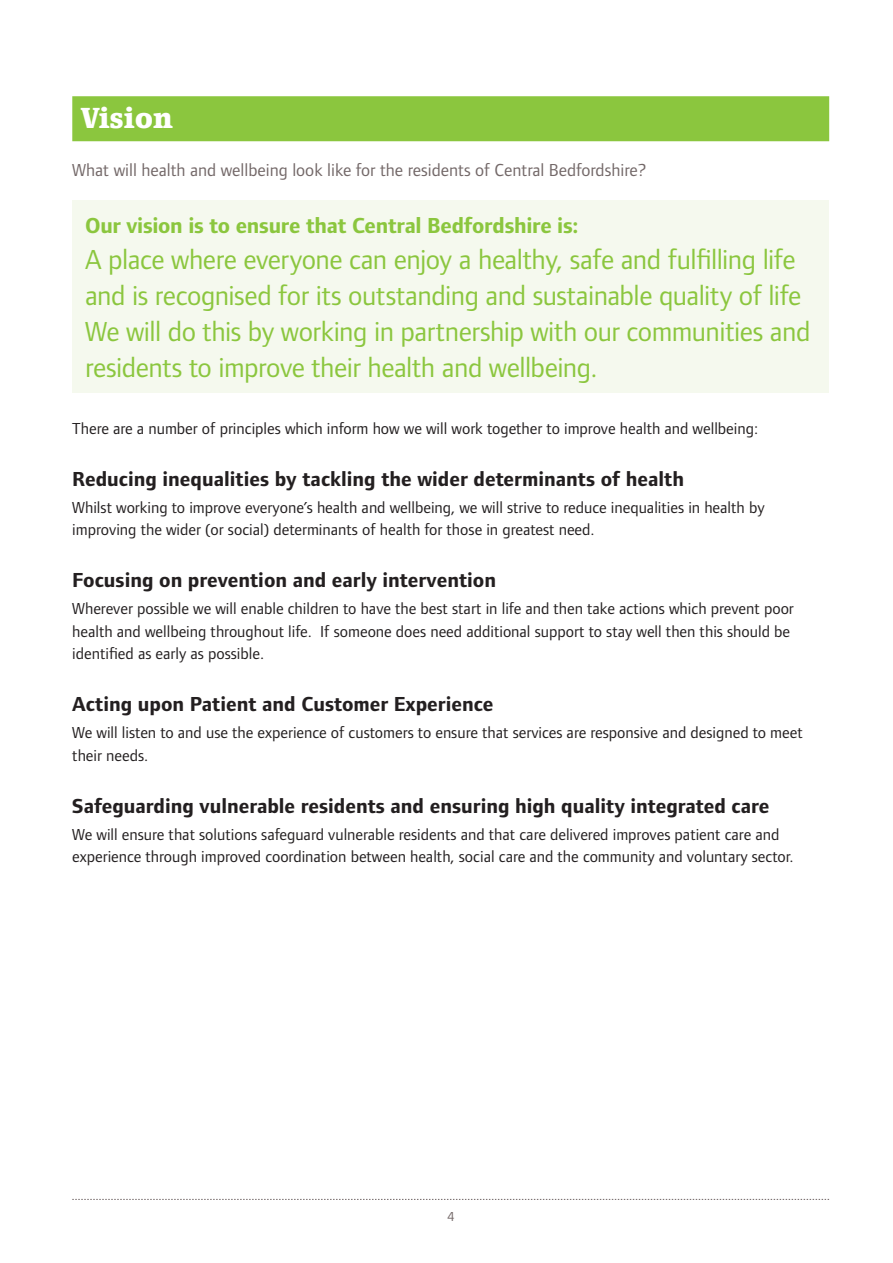
<style>
.page{position:relative;width:893px;height:1263px;background:#fff}
.page>*{position:absolute;margin:0;border:0;box-sizing:border-box;transform-origin:0 0}
.t1{font:28.5px/36px "Foundry Form Sans";letter-spacing:-.015em;color:#8bc63e}
.t2{font:700 28.5px "Page Serif";color:#fff}
.t3{font:700 22.5px "Foundry Form Sans";letter-spacing:-.01em;color:#8bc63e}
.t4{font:700 21px "Foundry Form Sans";color:#231f20}
.t5{font:18px "Foundry Form Sans";color:#736868}
.t6{font:16.5px/22.5px "Foundry Form Sans";color:#231f20}
.t7{font:13.5px "Foundry Form Sans";color:#736868}
</style>
<div class="page">
<svg style="left:72px;top:1199px;width:757px;height:1px"></svg>
<div style="left:72px;top:201px;width:757px;height:192px;background:#f5f9ee"></div>
<div style="left:72px;top:96px;width:757px;height:45px;background:#8bc63e"></div>
<h1 class="t2" style="left:81px;top:101px;width:94px">Vision</h1>
<p class="t5" style="left:72px;top:160px;width:576px">What will health and wellbeing look like for the residents of Central Bedfordshire?</p>
<h2 class="t3" style="left:85px;top:212px;width:495px">Our vision is to ensure that Central Bedfordshire is:</h2>
<p class="t1" style="left:85px;top:241px;width:727px">A place where everyone can enjoy a healthy, safe and fulfilling life and is recognised for its outstanding and sustainable quality of life We will do this by working in partnership with our communities and residents to improve their health and wellbeing.</p>
<p class="t6" style="left:72px;top:417px;width:687px">There are a number of principles which inform how we will work together to improve health and wellbeing:</p>
<p class="t4" style="left:72px;top:466px;width:613px">Reducing inequalities by tackling the wider determinants of health</p>
<p class="t6" style="left:72px;top:496px;width:694px">Whilst working to improve everyone’s health and wellbeing, we will strive to reduce inequalities in health by improving the wider (or social) determinants of health for those in greatest need.</p>
<p class="t4" style="left:72px;top:568px;width:425px">Focusing on prevention and early intervention</p>
<p class="t6" style="left:72px;top:597px;width:723px">Wherever possible we will enable children to have the best start in life and then take actions which prevent poor health and wellbeing throughout life. If someone does need additional support to stay well then this should be identified as early as possible.</p>
<p class="t4" style="left:72px;top:692px;width:423px">Acting upon Patient and Customer Experience</p>
<p class="t6" style="left:72px;top:721px;width:732px">We will listen to and use the experience of customers to ensure that services are responsive and designed to meet their needs.</p>
<p class="t4" style="left:72px;top:794px;width:699px">Safeguarding vulnerable residents and ensuring high quality integrated care</p>
<p class="t6" style="left:72px;top:823px;width:723px">We will ensure that solutions safeguard vulnerable residents and that care delivered improves patient care and experience through improved coordination between health, social care and the community and voluntary sector.</p>
<p class="t7" style="left:447px;top:1209px;width:8px">4</p>
</div>
